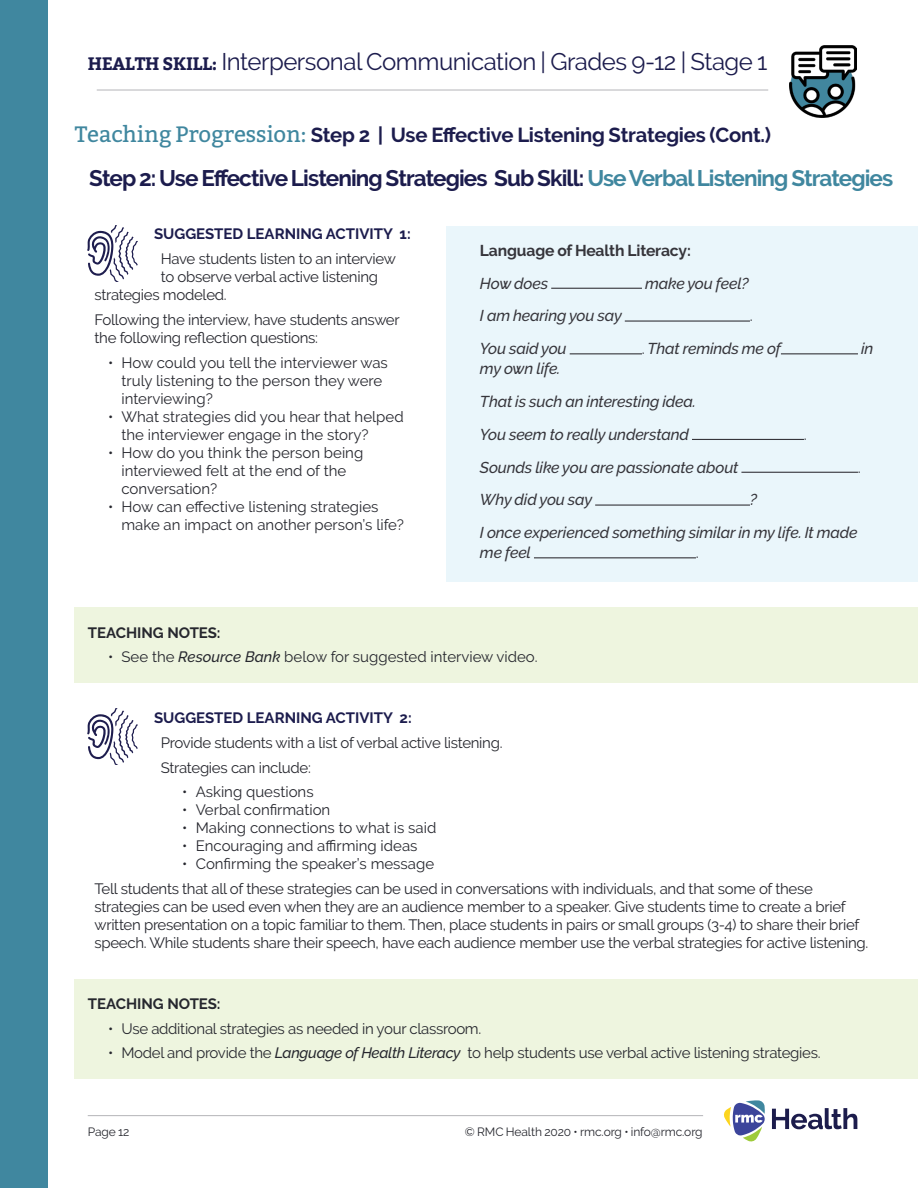
<style>
.page{position:relative;width:918px;height:1188px;background:#fff}
.page>*{position:absolute;margin:0;border:0;box-sizing:border-box;transform-origin:0 0}
.t1{font:24px "Raleway";letter-spacing:-.02em;color:#1c1c4d}
.Medium_Purple_Header{font:700 22.5px "Raleway";letter-spacing:-.04em;color:#1c1c4d}
.t2{font:700 20.25px "Raleway";letter-spacing:-.01em;color:#1c1c4d}
.t3{font:italic 500 15.75px/20px "Raleway";letter-spacing:-.01em;color:#36353b}
.t4{font:700 15.75px "Raleway";letter-spacing:-.01em;color:#36353b}
.t5{font:15.75px "Raleway";color:#36353b}
.Teaching_Notes_and_L{font:15px/18px "Raleway";letter-spacing:-.02em;color:#26272e}
.Teaching_Notes_and_L-2{font:15px/18px "Raleway";color:#26272e}
.Small_Purple_Header{font:700 15px "Raleway";color:#1c1c4d}
.Small_Purple_Header-2{font:700 15px "Raleway";color:#26272e}
.t6{font:12px "Raleway";letter-spacing:-.01em;color:#26272e}
.s1{font-family:"Bitter";font-weight:700;font-size:18px}
.s2{font-family:"Bitter";font-weight:400;font-size:22.35px;color:#40879f}
.s3{color:#40879f}
.s4{font-weight:400;font-style:normal}
.s5{font-weight:500;font-style:italic}
</style>
<div class="page">
<div style="left:74px;top:608px;width:844px;height:75px;background:#eef5df"></div>
<div style="left:74px;top:979px;width:844px;height:99px;background:#eef5df"></div>
<div style="left:0;top:0;width:47px;height:1188px;background:#40879f"></div>
<svg style="left:724px;top:1100px;width:41px;height:42px"></svg>
<svg style="left:772px;top:1108px;width:85px;height:21px"></svg>
<hr style="left:88px;top:1115px;width:615px;height:1px;background:#b4b5b8">
<img style="left:790px;top:46px;width:66px;height:72px">
<div style="left:446px;top:226px;width:472px;height:356px;background:#eaf6fb"></div>
<hr style="left:551px;top:288px;width:91px;height:1px;background:#36353b">
<hr style="left:625px;top:320px;width:125px;height:2px;background:#36353b">
<hr style="left:570px;top:353px;width:72px;height:1px;background:#36353b">
<hr style="left:781px;top:353px;width:77px;height:1px;background:#36353b">
<hr style="left:692px;top:439px;width:112px;height:1px;background:#36353b">
<hr style="left:741px;top:472px;width:117px;height:1px;background:#36353b">
<hr style="left:595px;top:505px;width:155px;height:1px;background:#36353b">
<hr style="left:534px;top:557px;width:162px;height:1px;background:#36353b">
<svg style="left:87px;top:225px;width:51px;height:56px"></svg>
<svg style="left:87px;top:709px;width:51px;height:56px"></svg>
<hr style="left:97px;top:90px;width:671px;height:1px;background:#b4b5b8">
<p class="t1" style="left:88px;top:47px;width:681px"><span class="s1">HEALTH SKILL:</span> Interpersonal Communication | Grades 9-12 | Stage 1</p>
<p class="t2" style="left:75px;top:124px;width:698px"><span class="s2">Teaching Progression:</span> Step 2 | Use Effective Listening Strategies (Cont.)</p>
<p class="Medium_Purple_Header" style="left:89px;top:166px;width:806px">Step 2: Use Effective Listening Strategies Sub Skill: <span class="s3">Use Verbal Listening Strategies</span></p>
<p class="Small_Purple_Header" style="left:154px;top:226px;width:258px">SUGGESTED LEARNING ACTIVITY 1:</p>
<p class="Teaching_Notes_and_L" style="left:161px;top:250px;width:237px">Have students listen to an interview</p>
<p class="Teaching_Notes_and_L" style="left:161px;top:268px;width:219px">to observe verbal active listening</p>
<p class="Teaching_Notes_and_L" style="left:94px;top:286px;width:134px">strategies modeled.</p>
<p class="Teaching_Notes_and_L" style="left:94px;top:311px;width:307px">Following the interview, have students answer the following reflection questions:</p>
<p class="Teaching_Notes_and_L-2" style="left:122px;top:353px;width:268px;text-indent:-14px">• How could you tell the interviewer was truly listening to the person they were interviewing?</p>
<p class="Teaching_Notes_and_L-2" style="left:122px;top:407px;width:284px;text-indent:-14px">• What strategies did you hear that helped the interviewer engage in the story?</p>
<p class="Teaching_Notes_and_L-2" style="left:122px;top:443px;width:243px;text-indent:-14px">• How do you think the person being interviewed felt at the end of the conversation?</p>
<p class="Teaching_Notes_and_L-2" style="left:122px;top:497px;width:284px;text-indent:-14px">• How can effective listening strategies make an impact on another person’s life?</p>
<p class="t4" style="left:480px;top:241px;width:212px">Language of Health Literacy:</p>
<p class="t3" style="left:480px;top:273px;width:70px">How does</p>
<p class="t3" style="left:645px;top:273px;width:105px">make you feel?</p>
<p class="t3" style="left:480px;top:306px;width:144px">I am hearing you say</p>
<p class="t5" style="left:750px;top:307px;width:4px">.</p>
<p class="t3" style="left:480px;top:339px;width:88px">You said you</p>
<p class="t3" style="left:642px;top:339px;width:141px"><span class="s4">.</span> That reminds me of</p>
<p class="t3" style="left:861px;top:339px;width:14px">in</p>
<p class="t3" style="left:480px;top:359px;width:82px">my own life.</p>
<p class="t3" style="left:480px;top:391px;width:218px">That is such an interesting idea.</p>
<p class="t3" style="left:480px;top:424px;width:211px">You seem to really understand</p>
<p class="t5" style="left:804px;top:425px;width:4px">.</p>
<p class="t3" style="left:480px;top:457px;width:260px">Sounds like you are passionate about</p>
<p class="t5" style="left:858px;top:458px;width:4px">.</p>
<p class="t3" style="left:480px;top:490px;width:114px">Why did you say</p>
<p class="t3" style="left:750px;top:490px;width:9px">?</p>
<p class="t3" style="left:480px;top:523px;width:379px">I once experienced something similar in my life. It made me feel</p>
<p class="t5" style="left:696px;top:543px;width:4px">.</p>
<p class="Small_Purple_Header-2" style="left:88px;top:624px;width:134px">TEACHING NOTES:</p>
<p class="Teaching_Notes_and_L-2" style="left:108px;top:648px;width:431px">• See the <span class="s5">Resource Bank</span> below for suggested interview video.</p>
<p class="Small_Purple_Header" style="left:154px;top:709px;width:259px">SUGGESTED LEARNING ACTIVITY 2:</p>
<p class="Teaching_Notes_and_L" style="left:161px;top:734px;width:343px">Provide students with a list of verbal active listening.</p>
<p class="Teaching_Notes_and_L" style="left:161px;top:758px;width:151px">Strategies can include:</p>
<p class="Teaching_Notes_and_L-2" style="left:182px;top:783px;width:133px">• Asking questions</p>
<p class="Teaching_Notes_and_L-2" style="left:182px;top:801px;width:150px">• Verbal confirmation</p>
<p class="Teaching_Notes_and_L-2" style="left:182px;top:819px;width:256px">• Making connections to what is said</p>
<p class="Teaching_Notes_and_L-2" style="left:182px;top:837px;width:237px">• Encouraging and affirming ideas</p>
<p class="Teaching_Notes_and_L-2" style="left:182px;top:855px;width:253px">• Confirming the speaker’s message</p>
<p class="Teaching_Notes_and_L" style="left:94px;top:880px;width:775px">Tell students that all of these strategies can be used in conversations with individuals, and that some of these strategies can be used even when they are an audience member to a speaker. Give students time to create a brief written presentation on a topic familiar to them. Then, place students in pairs or small groups (3-4) to share their brief speech. While students share their speech, have each audience member use the verbal strategies for active listening.</p>
<p class="Small_Purple_Header-2" style="left:88px;top:995px;width:134px">TEACHING NOTES:</p>
<p class="Teaching_Notes_and_L" style="left:108px;top:1019px;width:375px">• Use additional strategies as needed in your classroom.</p>
<p class="Teaching_Notes_and_L" style="left:108px;top:1044px;width:714px">• Model and provide the <span class="s5">Language of Health Literacy</span> to help students use verbal active listening strategies.</p>
<p class="t6" style="left:88px;top:1125px;width:43px">Page 12</p>
<p class="t6" style="left:465px;top:1125px;width:239px">© RMC Health 2020 • rmc.org • info@rmc.org</p>
</div>
